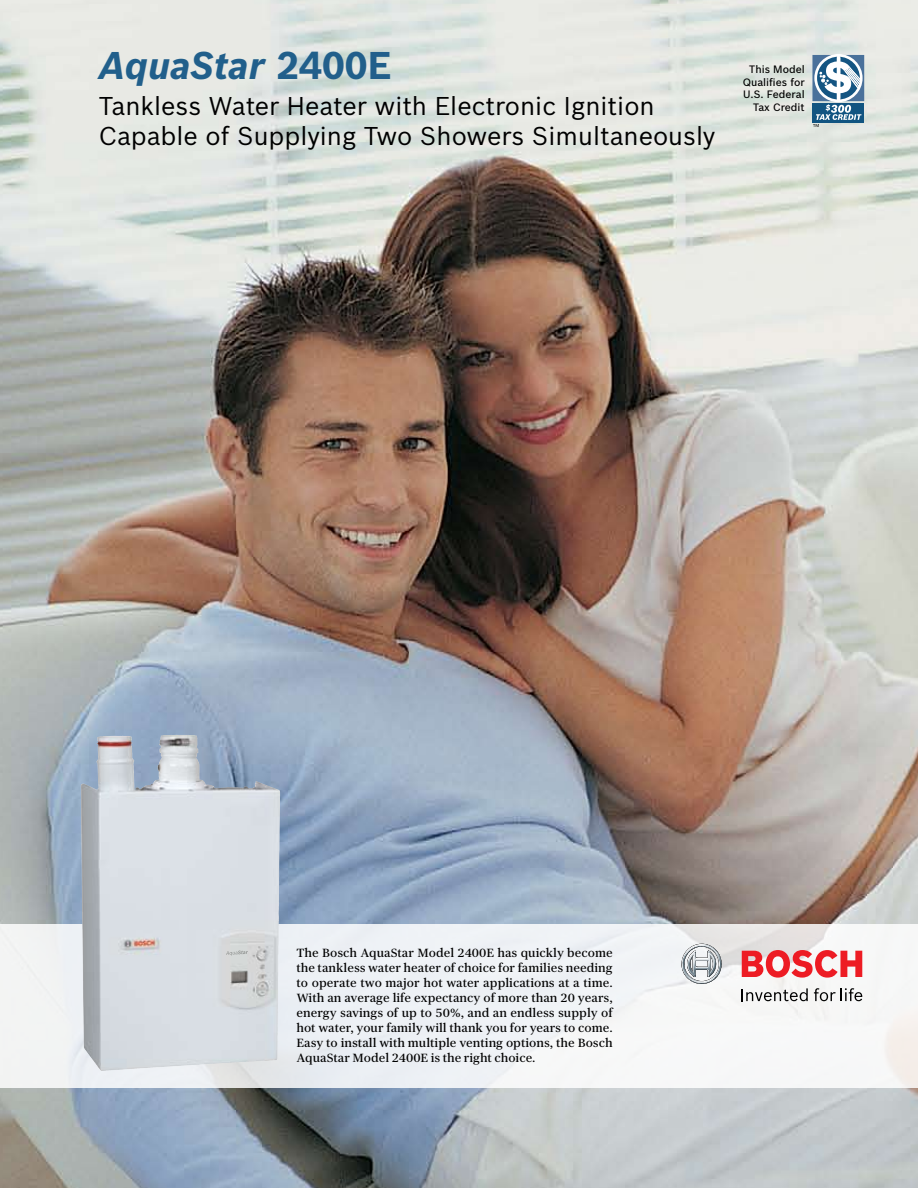
<style>
.page{position:relative;width:918px;height:1188px;background:#fff}
.page>*{position:absolute;margin:0;border:0;box-sizing:border-box;transform-origin:0 0}
.t1{font:italic 700 37.8px "Bosch Sans";color:#215f8b}
.t2{font:25.2px/30px "Bosch Sans";color:#000}
.t3{font:12px/15px "Bosch Serif";color:#000;text-align:justify}
.t4{font:500 10.5px/12.6px "Bosch Sans";color:#000;text-align:right}
.s1{font-style:normal}
</style>
<div class="page">
<img style="left:0;top:0;width:918px;height:1188px">
<svg style="left:0;top:925px;width:918px;height:163px;fill:#eff2f5"></svg>
<svg style="left:681px;top:944px;width:41px;height:40px"></svg>
<svg style="left:742px;top:988px;width:66px;height:13px"></svg>
<svg style="left:814px;top:988px;width:48px;height:13px"></svg>
<svg style="left:742px;top:950px;width:120px;height:28px"></svg>
<img style="left:196px;top:737px;width:84px;height:272px">
<img style="left:226px;top:951px;width:22px;height:5px">
<svg style="left:812px;top:55px;width:52px;height:72px"></svg>
<h1 class="t1" style="left:99px;top:42px;width:295px">AquaStar <span class="s1">2400E</span></h1>
<h2 class="t2" style="left:99px;top:90px;width:618px">Tankless Water Heater with Electronic Ignition<br>Capable of Supplying Two Showers Simultaneously</h2>
<p class="t4" style="left:743px;top:63px;width:63px">This Model<br>Qualifies for<br>U.S. Federal<br>Tax Credit</p>
<p class="t3" style="left:296px;top:945px;width:318px">The Bosch AquaStar Model 2400E has quickly become the tankless water heater of choice for families needing to operate two major hot water applications at a time.<br>With an average life expectancy of more than 20 years, energy savings of up to 50%, and an endless supply of hot water, your family will thank you for years to come.<br>Easy to install with multiple venting options, the Bosch AquaStar Model 2400E is the right choice.</p>
</div>
